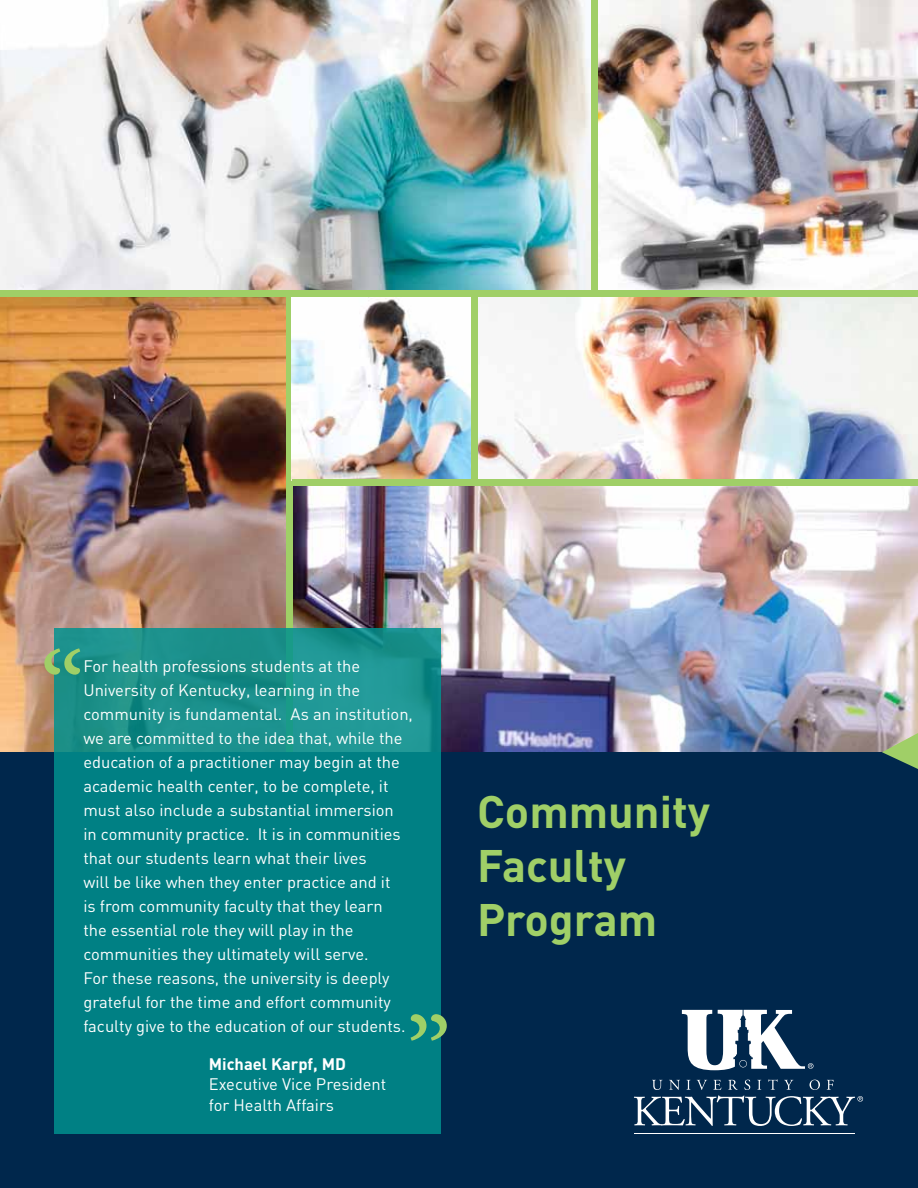
<style>
.page{position:relative;width:918px;height:1188px;background:#fff}
.page>*{position:absolute;margin:0;border:0;box-sizing:border-box;transform-origin:0 0}
.t1{font:114px "Minion Pro";color:#a0cf67}
.t2{font:700 45px/54px "DIN";color:#a0cf67}
.t3{font:16.5px/24px "DIN";color:#fff}
.t4{font:700 16.5px "DIN";color:#fff}
</style>
<div class="page">
<img style="left:293px;top:486px;width:625px;height:266px">
<img style="left:0;top:297px;width:286px;height:455px">
<div style="left:286px;top:297px;width:7px;height:455px;background:#a0cf67"></div>
<img style="left:0;top:0;width:918px;height:290px">
<div style="left:0;top:752px;width:918px;height:436px;background:#00274c"></div>
<svg style="left:882px;top:733px;width:36px;height:36px"></svg>
<svg style="left:54px;top:628px;width:387px;height:506px;background:#068486"></svg>
<hr style="left:634px;top:1133px;width:221px;height:1px;background:#fff">
<svg style="left:634px;top:1079px;width:229px;height:47px"></svg>
<svg style="left:682px;top:1010px;width:132px;height:60px"></svg>
<img style="left:478px;top:297px;width:440px;height:182px">
<img style="left:292px;top:297px;width:179px;height:182px">
<div style="left:591px;top:0;width:7px;height:297px;background:#a0cf67"></div>
<div style="left:591px;top:290px;width:327px;height:7px;background:#a0cf67"></div>
<div style="left:0;top:290px;width:592px;height:7px;background:#a0cf67"></div>
<div style="left:292px;top:479px;width:626px;height:7px;background:#a0cf67"></div>
<div style="left:471px;top:291px;width:7px;height:193px;background:#a0cf67"></div>
<h1 class="t1" style="left:40px;top:617px;width:47px">“</h1>
<p class="t3" style="left:83px;top:654px;width:331px">For health professions students at the University of Kentucky, learning in the community is fundamental. As an institution, we are committed to the idea that, while the education of a practitioner may begin at the academic health center, to be complete, it must also include a substantial immersion<br>in community practice. It is in communities that our students learn what their lives<br>will be like when they enter practice and it<br>is from community faculty that they learn<br>the essential role they will play in the communities they ultimately will serve.<br>For these reasons, the university is deeply grateful for the time and effort community faculty give to the education of our students.</p>
<h1 class="t1" style="left:406px;top:982px;width:47px">”</h1>
<p class="t4" style="left:209px;top:1053px;width:139px">Michael Karpf, MD</p>
<p class="t3" style="left:209px;top:1073px;width:179px;line-height:21.6px">Executive Vice President for Health Affairs</p>
<h2 class="t2" style="left:477px;top:782px;width:235px">Community<br>Faculty<br>Program</h2>
</div>
